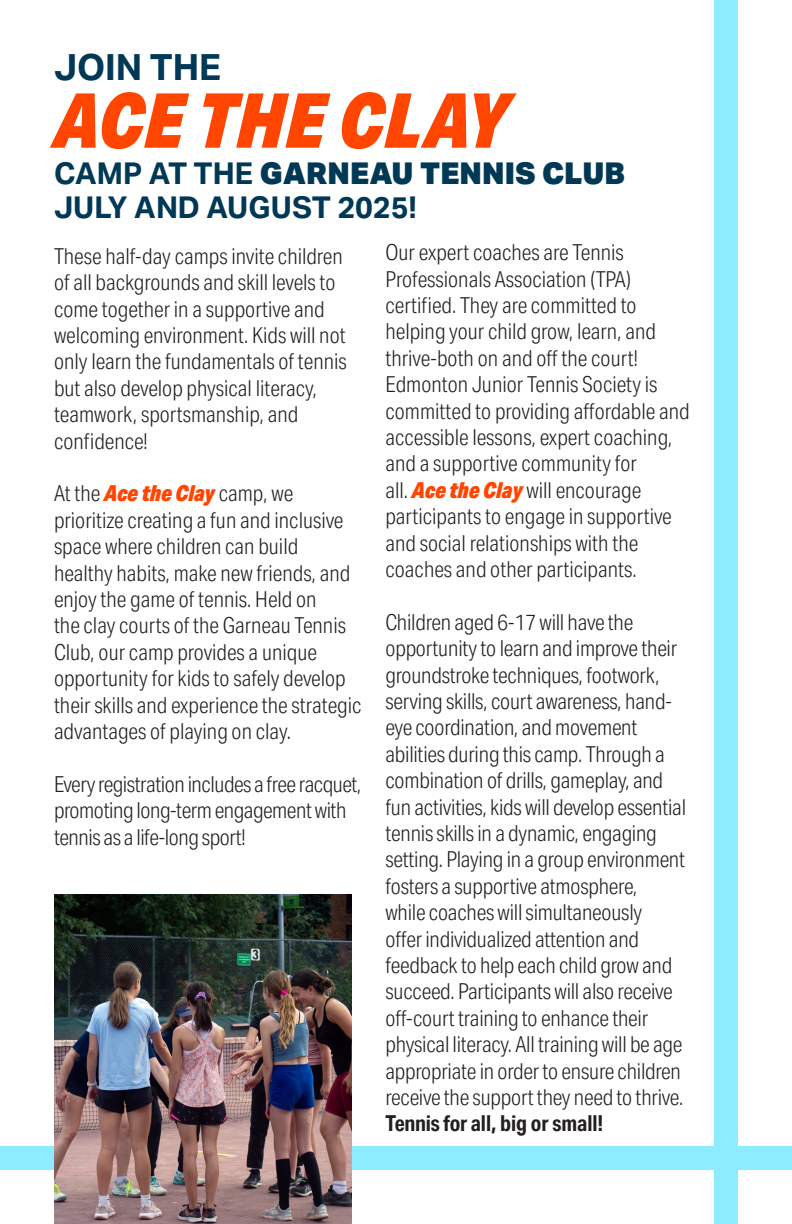
<style>
.page{position:relative;width:792px;height:1224px;background:#fff}
.page>*{position:absolute;margin:0;border:0;box-sizing:border-box;transform-origin:0 0}
.t1{font:italic 900 76px "Aktiv Grotesk Cd";color:#ff4500}
.t2{font:700 36px "Aktiv Grotesk";color:#003856}
.t3{font:900 30px "Aktiv Grotesk";color:#003856}
.t4{font:700 30px "Aktiv Grotesk";color:#003856}
.t5{font:300 22px/26.4px "Aktiv Grotesk Cd";color:#231f20}
.t6{font:300 22px/26.4px "Aktiv Grotesk Cd";letter-spacing:-.02em;color:#231f20}
.s1{font-weight:700}
.s2{font-weight:900;font-style:italic;color:#ff4500}
.s3{color:#241f21}
</style>
<div class="page">
<div style="left:714px;top:0;width:24px;height:1224px;background:#8decff"></div>
<div style="left:0;top:1146px;width:792px;height:24px;background:#8decff"></div>
<img style="left:54px;top:895px;width:297px;height:329px">
<p class="t2" style="left:54px;top:46px;width:169px">JOIN THE</p>
<p class="t1" style="left:54px;top:77px;width:457px">ACE THE CLAY</p>
<p class="t3" style="left:54px;top:156px;width:573px"><span class="s1">CAMP AT THE</span> GARNEAU TENNIS CLUB</p>
<p class="t4" style="left:54px;top:190px;width:364px">JULY AND AUGUST 2025!</p>
<p class="t5" style="left:54px;top:243px;width:294px">These half-day camps invite children of all backgrounds and skill levels to come together in a supportive and welcoming environment. Kids will not only learn the fundamentals of tennis but also develop physical literacy, teamwork, sportsmanship, and confidence!</p>
<p class="t5" style="left:54px;top:481px;width:309px">At the <span class="s2">Ace the Clay</span> camp, we prioritize creating a fun and inclusive space where children can build healthy habits, make new friends, and enjoy the game of tennis. Held on<br>the clay courts of the Garneau Tennis Club, our camp provides a unique opportunity for kids to safely develop their skills and experience the strategic advantages of playing on clay.</p>
<p class="t6" style="left:54px;top:771px;width:309px">Every registration includes a free racquet, promoting long-term engagement with tennis as a life-long sport!</p>
<p class="t5" style="left:386px;top:239px;width:306px">Our expert coaches are Tennis Professionals Association (TPA) certified. They are committed to helping your child grow, learn, and thrive-both on and off the court!<br>Edmonton Junior Tennis Society is committed to providing affordable and accessible lessons, expert coaching, and a supportive community for<br>all. <span class="s2">Ace the Clay</span> <span class="s3">will encourage participants to engage in supportive and social relationships with the coaches and other participants.</span></p>
<p class="t5" style="left:386px;top:609px;width:302px">Children aged 6-17 will have the opportunity to learn and improve their groundstroke techniques, footwork, serving skills, court awareness, hand&shy;eye coordination, and movement abilities during this camp. Through a combination of drills, gameplay, and fun activities, kids will develop essential tennis skills in a dynamic, engaging setting. Playing in a group environment fosters a supportive atmosphere,<br>while coaches will simultaneously<br>offer individualized attention and feedback to help each child grow and succeed. Participants will also receive off-court training to enhance their physical literacy. All training will be age appropriate in order to ensure children receive the support they need to thrive.<br><span class="s1">Tennis for all, big or small!</span></p>
</div>
